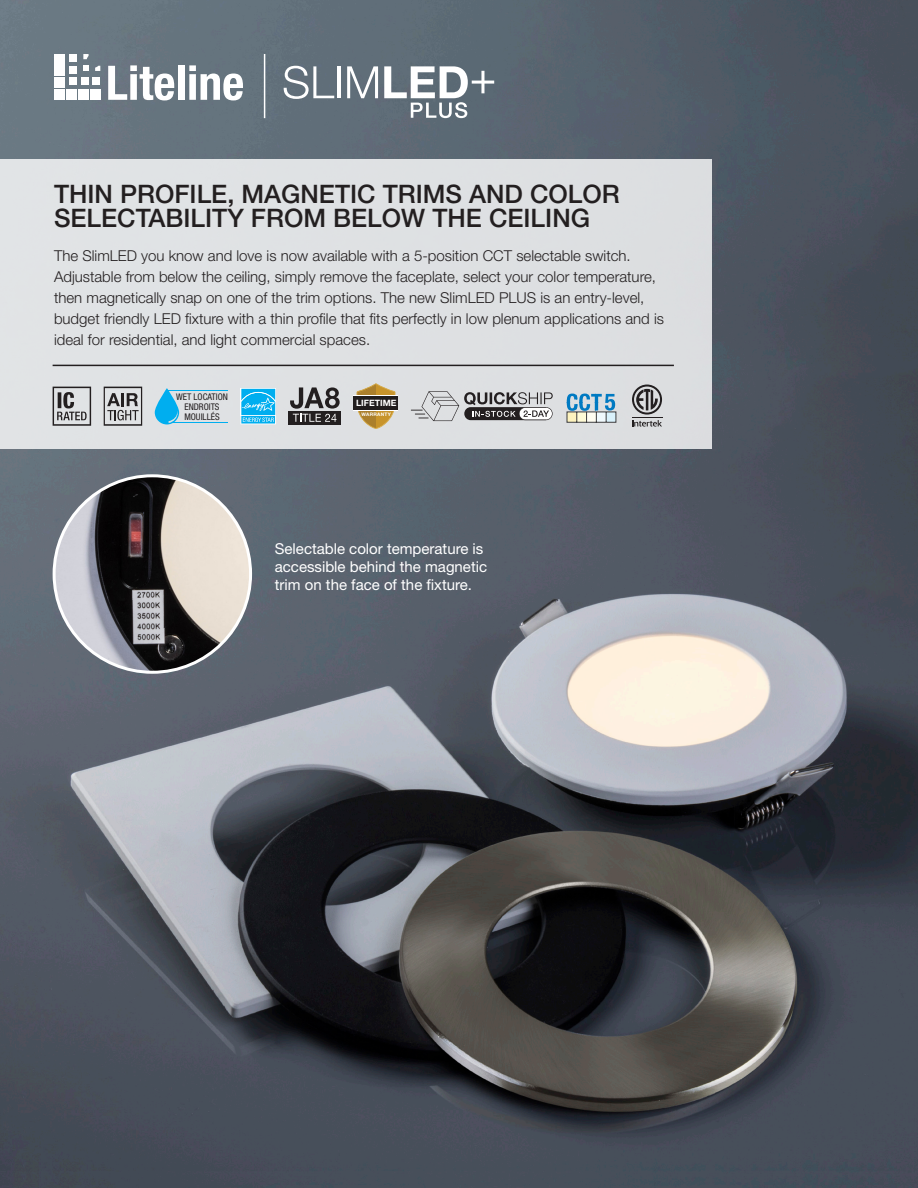
<style>
.page{position:relative;width:918px;height:1188px;background:#fff}
.page>*{position:absolute;margin:0;border:0;box-sizing:border-box;transform-origin:0 0}
.t1{font:500 25.5px/24px "Helvetica Neue LT Std";color:#231f20}
.t2{font:300 15px/21px "Helvetica Neue LT Std";color:#231f20}
.t3{font:15px/18px "Helvetica Neue LT Std";color:#fff}
.t4{font:condensed 9.15px/9.8px "Helvetica Neue LT Std";color:#231f20;text-align:center}
.t5{font:700 8.7px "Helvetica Neue LT Std";color:#fff}
.t6{font:700 4.8px "Helvetica Neue LT Std";letter-spacing:.05em;color:#fff}
</style>
<div class="page">
<img style="left:0;top:0;width:918px;height:1188px">
<div style="left:69px;top:78px;width:8px;height:7px;background:#fff"></div>
<div style="left:69px;top:66px;width:8px;height:8px;background:#fff"></div>
<div style="left:69px;top:54px;width:8px;height:8px;background:#fff"></div>
<div style="left:81px;top:78px;width:8px;height:7px;background:#fff"></div>
<div style="left:92px;top:78px;width:8px;height:7px;background:#fff"></div>
<svg style="left:83px;top:66px;width:6px;height:5px"></svg>
<svg style="left:83px;top:54px;width:6px;height:5px"></svg>
<svg style="left:95px;top:66px;width:5px;height:5px"></svg>
<div style="left:55px;top:54px;width:10px;height:10px;background:#fff"></div>
<div style="left:55px;top:66px;width:10px;height:10px;background:#fff"></div>
<div style="left:55px;top:78px;width:10px;height:10px;background:#fff"></div>
<div style="left:55px;top:89px;width:10px;height:11px;background:#fff"></div>
<div style="left:66px;top:89px;width:11px;height:11px;background:#fff"></div>
<div style="left:78px;top:89px;width:11px;height:11px;background:#fff"></div>
<div style="left:90px;top:89px;width:10px;height:11px;background:#fff"></div>
<svg style="left:108px;top:65px;width:66px;height:35px"></svg>
<div style="left:178px;top:66px;width:6px;height:34px;background:#fff"></div>
<svg style="left:189px;top:65px;width:54px;height:35px"></svg>
<svg style="left:284px;top:66px;width:50px;height:33px"></svg>
<hr style="left:338px;top:66px;width:3px;height:32px;background:#fff">
<svg style="left:347px;top:66px;width:31px;height:32px"></svg>
<svg style="left:384px;top:66px;width:110px;height:52px"></svg>
<div style="left:0;top:159px;width:712px;height:289px;background:#dfe1e3"></div>
<div style="left:241px;top:388px;width:35px;height:28px;background:#cfeffb"></div>
<svg style="left:241px;top:389px;width:35px;height:35px"></svg>
<svg style="left:155px;top:388px;width:24px;height:36px"></svg>
<hr style="left:168px;top:390px;width:60px;height:1px;background:#00aeef">
<hr style="left:173px;top:422px;width:55px;height:1px;background:#00aeef">
<div style="left:289px;top:412px;width:52px;height:13px;background:#231f20"></div>
<svg style="left:290px;top:387px;width:50px;height:35px"></svg>
<svg style="left:566px;top:394px;width:51px;height:29px"></svg>
<svg style="left:632px;top:385px;width:30px;height:42px"></svg>
<svg style="left:411px;top:391px;width:142px;height:30px"></svg>
<svg style="left:357px;top:383px;width:38px;height:46px"></svg>
<div style="left:354px;top:396px;width:44px;height:14px;background:#211d1e"></div>
<hr style="left:354px;top:395px;width:44px;height:1px;background:#fff">
<hr style="left:354px;top:410px;width:44px;height:1px;background:#fff">
<svg style="left:53px;top:387px;width:38px;height:39px"></svg>
<svg style="left:104px;top:387px;width:38px;height:39px"></svg>
<img style="left:54px;top:476px;width:197px;height:196px;border-radius:98px">
<hr style="left:264px;top:54px;width:1px;height:64px;background:#fff">
<hr style="left:53px;top:365px;width:621px;height:1px;background:#231f20">
<p class="t1" style="left:54px;top:182px;width:567px">THIN PROFILE, MAGNETIC TRIMS AND COLOR<br>SELECTABILITY FROM BELOW THE CEILING</p>
<p class="t2" style="left:54px;top:245px;width:612px">The SlimLED you know and love is now available with a 5-position CCT selectable switch.<br>Adjustable from below the ceiling, simply remove the faceplate, select your color temperature, then magnetically snap on one of the trim options. The new SlimLED PLUS is an entry-level, budget friendly LED fixture with a thin profile that fits perfectly in low plenum applications and is ideal for residential, and light commercial spaces.</p>
<p class="t4" style="left:176px;top:392px;width:53px">WET LOCATION<br>ENDROITS<br>MOUILLÉS</p>
<p class="t5" style="left:356px;top:398px;width:42px">LIFETIME</p>
<p class="t6" style="left:362px;top:411px;width:31px">WARRANTY</p>
<p class="t3" style="left:275px;top:539px;width:214px">Selectable color temperature is accessible behind the magnetic trim on the face of the fixture.</p>
</div>
